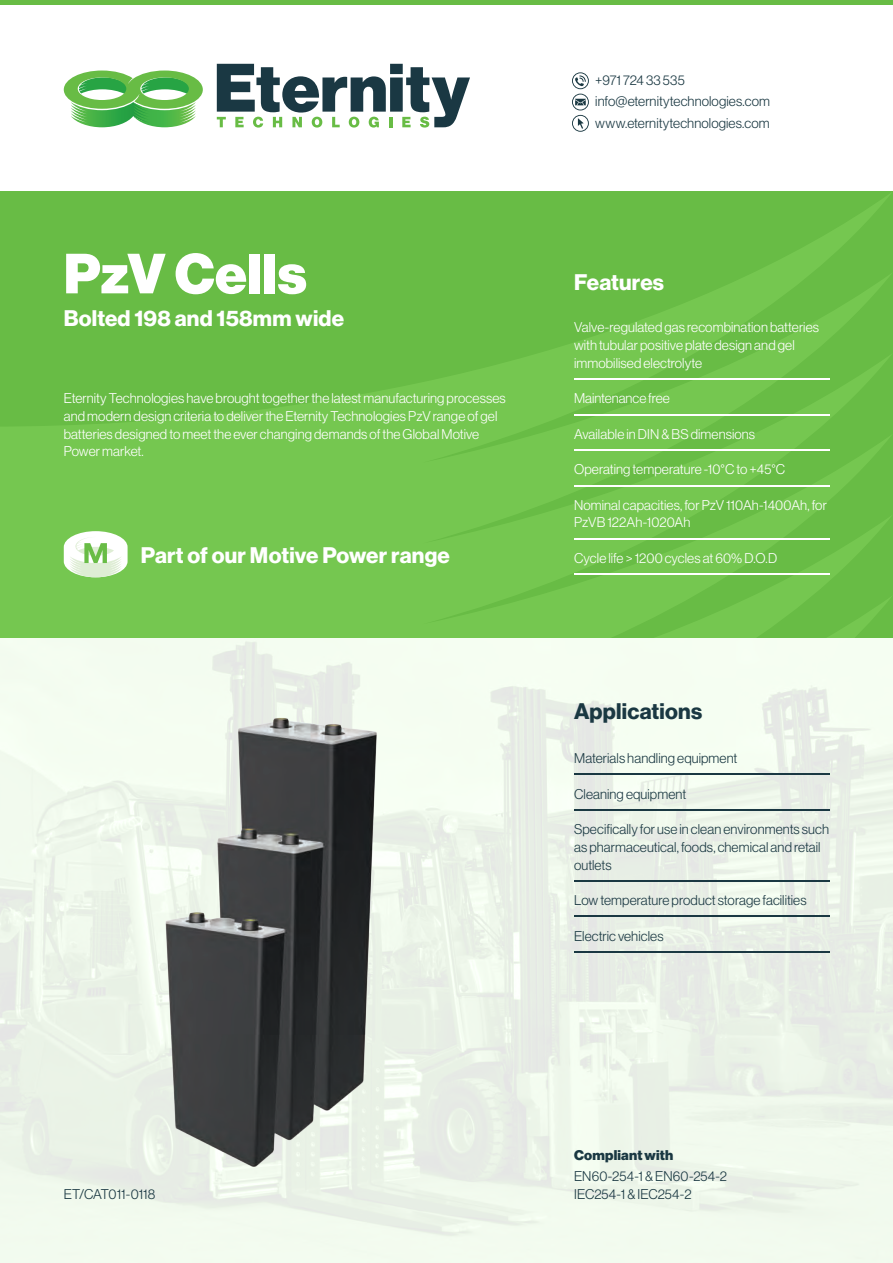
<style>
.page{position:relative;width:893px;height:1263px;background:#fff}
.page>*{position:absolute;margin:0;border:0;box-sizing:border-box;transform-origin:0 0}
.t1{font:55.35px "N Haas Grotesk DS Std 95 Blk";letter-spacing:.01em;color:#fff}
.t2{font:22.05px "N Haas Grotesk DS Std 75 Bd";letter-spacing:.01em;color:#fff}
.t3{font:22.05px "N Haas Grotesk DS Std 75 Bd";letter-spacing:.01em;color:#1a3842}
.t4{font:13.8px/17.7px "N Haas Grotesk DS Std 45 Lt";letter-spacing:.01em;color:#fff}
.t5{font:13.8px/17.7px "N Haas Grotesk DS Std 45 Lt";letter-spacing:.01em;color:#1a3842}
.t6{font:13.8px "N Haas Grotesk DS Std 95 Blk";letter-spacing:.015em;color:#1a3842}
</style>
<div class="page">
<div style="left:0;top:625px;width:893px;height:638px;background:linear-gradient(to right,#f1f9ee,#ebf3e9)"></div>
<svg style="left:0;top:191px;width:893px;height:447px;fill:#68bc45"></svg>
<hr style="left:574px;top:485px;width:255px;height:1px;background:#fff">
<hr style="left:574px;top:880px;width:255px;height:1px;background:#1a3842">
<hr style="left:574px;top:809px;width:255px;height:1px;background:#1a3842">
<hr style="left:574px;top:774px;width:255px;height:1px;background:#1a3842">
<hr style="left:0;top:0;width:893px;height:4px;background:#68bc45">
<hr style="left:574px;top:916px;width:255px;height:1px;background:#1a3842">
<hr style="left:574px;top:573px;width:255px;height:1px;background:#fff">
<hr style="left:574px;top:414px;width:255px;height:1px;background:#fff">
<hr style="left:574px;top:379px;width:255px;height:1px;background:#fff">
<hr style="left:574px;top:538px;width:255px;height:1px;background:#fff">
<svg style="left:217px;top:64px;width:253px;height:64px"></svg>
<svg style="left:64px;top:71px;width:139px;height:56px"></svg>
<svg style="left:572px;top:72px;width:17px;height:60px"></svg>
<svg style="left:64px;top:531px;width:64px;height:46px"></svg>
<hr style="left:574px;top:450px;width:255px;height:1px;background:#fff">
<hr style="left:574px;top:951px;width:255px;height:1px;background:#1a3842">
<img style="left:128px;top:668px;width:318px;height:531px">
<p class="t1" style="left:64px;top:241px;width:244px">PzV Cells</p>
<p class="t2" style="left:64px;top:306px;width:282px">Bolted 198 and 158mm wide</p>
<p class="t4" style="left:64px;top:390px;width:443px">Eternity Technologies have brought together the latest manufacturing processes and modern design criteria to deliver the Eternity Technologies PzV range of gel batteries designed to meet the ever changing demands of the Global Motive Power market.</p>
<p class="t2" style="left:141px;top:542px;width:311px">Part of our Motive Power range</p>
<p class="t5" style="left:595px;top:71px;width:91px">+971 724 33 535</p>
<p class="t5" style="left:595px;top:93px;width:176px">info@eternitytechnologies.com</p>
<p class="t5" style="left:595px;top:114px;width:176px">www.eternitytechnologies.com</p>
<p class="t2" style="left:574px;top:269px;width:92px">Features</p>
<p class="t4" style="left:574px;top:319px;width:247px">Valve-regulated gas recombination batteries with tubular positive plate design and gel immobilised electrolyte</p>
<p class="t4" style="left:574px;top:389px;width:97px">Maintenance free</p>
<p class="t4" style="left:574px;top:425px;width:183px">Available in DIN &amp; BS dimensions</p>
<p class="t4" style="left:574px;top:460px;width:213px">Operating temperature -10°C to +45°C</p>
<p class="t4" style="left:574px;top:496px;width:254px">Nominal capacities, for PzV 110Ah-1400Ah, for<br>PzVB 122Ah-1020Ah</p>
<p class="t4" style="left:574px;top:549px;width:205px">Cycle life &gt; 1200 cycles at 60% D.O.D</p>
<p class="t3" style="left:574px;top:698px;width:130px">Applications</p>
<p class="t5" style="left:574px;top:750px;width:165px">Materials handling equipment</p>
<p class="t5" style="left:574px;top:785px;width:114px">Cleaning equipment</p>
<p class="t5" style="left:574px;top:820px;width:256px">Specifically for use in clean environments such as pharmaceutical, foods, chemical and retail outlets</p>
<p class="t5" style="left:574px;top:891px;width:234px">Low temperature product storage facilities</p>
<p class="t5" style="left:574px;top:927px;width:91px">Electric vehicles</p>
<p class="t5" style="left:64px;top:1185px;width:93px">ET/CAT011-0118</p>
<p class="t6" style="left:574px;top:1147px;width:101px">Compliant with</p>
<p class="t5" style="left:574px;top:1168px;width:155px">EN60-254-1 &amp; EN60-254-2</p>
<p class="t5" style="left:574px;top:1185px;width:119px">IEC254-1 &amp; IEC254-2</p>
</div>
